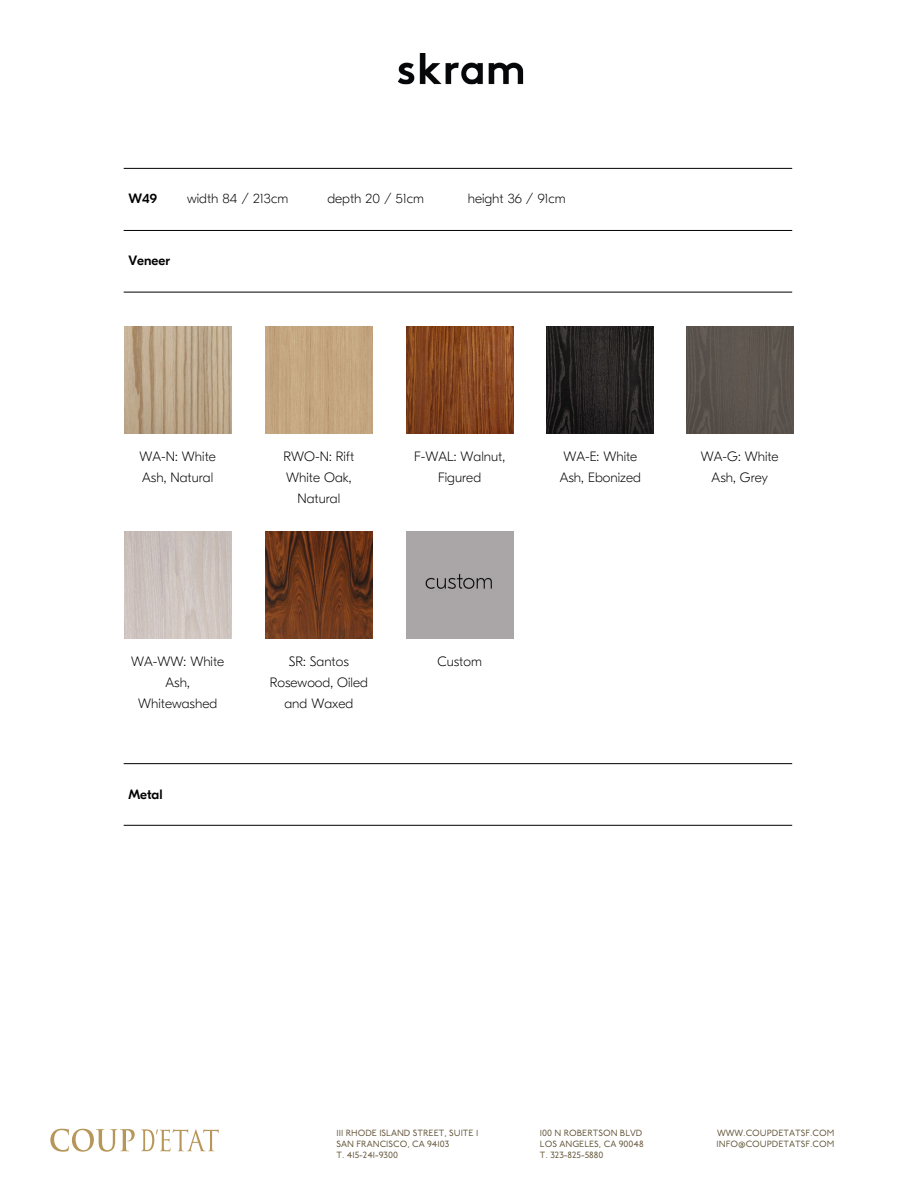
<style>
.page{position:relative;width:918px;height:1188px;background:#fff}
.page>*{position:absolute;margin:0;border:0;box-sizing:border-box;transform-origin:0 0}
.t1{font:100 13.5px/21.3px "GT Eesti Pro Display";color:#000;text-align:center}
.t2{font:500 13.5px "GT Eesti Pro Display";color:#000}
.t3{font:9px/10.8px "P22 Underground";color:#615336}
</style>
<div class="page">
<img style="left:398px;top:53px;width:126px;height:32px">
<hr style="left:124px;top:168px;width:668px;height:1px;background:#000">
<hr style="left:124px;top:230px;width:668px;height:1px;background:#000">
<hr style="left:124px;top:292px;width:668px;height:1px;background:#000">
<img style="left:124px;top:326px;width:107px;height:107px">
<img style="left:265px;top:326px;width:107px;height:107px">
<img style="left:406px;top:326px;width:107px;height:107px">
<img style="left:547px;top:326px;width:107px;height:107px">
<img style="left:686px;top:326px;width:107px;height:107px">
<img style="left:124px;top:531px;width:107px;height:107px">
<img style="left:265px;top:531px;width:107px;height:107px">
<div style="left:406px;top:531px;width:107px;height:107px;background:#aaa6a7"></div>
<hr style="left:124px;top:763px;width:668px;height:1px;background:#000">
<hr style="left:124px;top:825px;width:668px;height:1px;background:#000">
<svg style="left:50px;top:1129px;width:85px;height:23px"></svg>
<svg style="left:141px;top:1129px;width:78px;height:22px"></svg>
<p class="t2" style="left:128px;top:191px;width:30px">W49</p>
<p class="t1" style="left:187px;top:188px;width:103px">width 84 / 213cm</p>
<p class="t1" style="left:327px;top:188px;width:98px">depth 20 / 51cm</p>
<p class="t1" style="left:468px;top:188px;width:100px">height 36 / 91cm</p>
<p class="t2" style="left:128px;top:253px;width:43px">Veneer</p>
<p class="t1" style="left:140px;top:446px;width:78px;text-align:left">WA-N: White<br>Ash, Natural</p>
<p class="t1" style="left:284px;top:446px;width:72px">RWO-N: Rift<br>White Oak,<br>Natural</p>
<p class="t1" style="left:414px;top:446px;width:92px">F-WAL: Walnut,<br>Figured</p>
<p class="t1" style="left:560px;top:446px;width:83px;text-align:left">WA-E: White<br>Ash, Ebonized</p>
<p class="t1" style="left:701px;top:446px;width:79px">WA-G: White<br>Ash, Grey</p>
<p class="t1" style="left:131px;top:651px;width:95px">WA-WW: White<br>Ash,<br>Whitewashed</p>
<p class="t1" style="left:270px;top:651px;width:100px">SR: Santos<br>Rosewood, Oiled and Waxed</p>
<p class="t1" style="left:437px;top:651px;width:46px">Custom</p>
<p class="t2" style="left:128px;top:787px;width:36px">Metal</p>
<p class="t3" style="left:337px;top:1128px;width:143px">111 RHODE ISLAND STREET, SUITE 1<br>SAN FRANCISCO, CA 94103<br>T. 415-241-9300</p>
<p class="t3" style="left:540px;top:1128px;width:105px">100 N ROBERTSON BLVD<br>LOS ANGELES, CA 90048<br>T. 323-825-5880</p>
<p class="t3" style="left:717px;top:1128px;width:119px">WWW.COUPDETATSF.COM<br>INFO@COUPDETATSF.COM</p>
</div>
